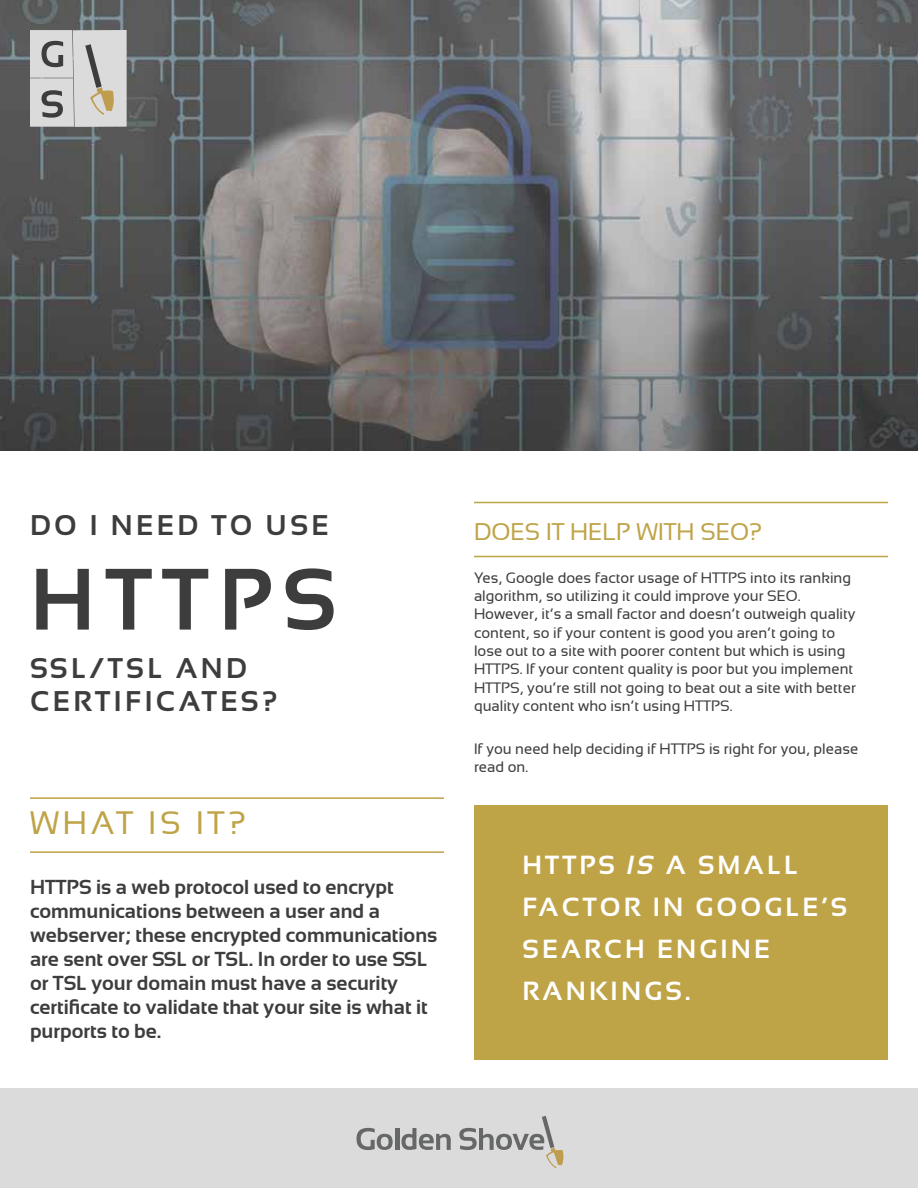
<style>
.page{position:relative;width:918px;height:1188px;background:#fff}
.page>*{position:absolute;margin:0;border:0;box-sizing:border-box;transform-origin:0 0}
.t1{font:700 87px "Sansation";letter-spacing:.12em;color:#3d3d3d}
.t2{font:32.25px "Sansation";letter-spacing:.12em;color:#bfa347}
.t3{font:700 28.5px/33px "Sansation";letter-spacing:.12em;color:#3d3d3d}
.t4{font:700 26.25px/42px "Sansation";letter-spacing:.12em;color:#fff}
.t5{font:24px "Sansation";color:#bfa347}
.t6{font:700 20.25px/24px "Sansation";color:#3d3d3d}
.t7{font:15px/18.3px "Sansation";color:#3d3d3d}
.s1{font-style:italic}
</style>
<div class="page">
<img style="left:0;top:0;width:918px;height:451px">
<svg style="left:30px;top:30px;width:97px;height:97px;background:#cac9c6"></svg>
<hr style="left:474px;top:502px;width:414px;height:1px;background:#bfa347">
<hr style="left:30px;top:797px;width:414px;height:2px;background:#bfa347">
<hr style="left:474px;top:556px;width:414px;height:1px;background:#bfa347">
<hr style="left:30px;top:851px;width:414px;height:2px;background:#bfa347">
<div style="left:0;top:1088px;width:918px;height:100px;background:#dbdbdb"></div>
<svg style="left:356px;top:1128px;width:37px;height:22px"></svg>
<hr style="left:395px;top:1128px;width:4px;height:22px;background:#666767">
<svg style="left:401px;top:1128px;width:50px;height:22px"></svg>
<svg style="left:459px;top:1116px;width:105px;height:52px"></svg>
<div style="left:474px;top:806px;width:413px;height:254px;background:#bfa347"></div>
<h3 class="t3" style="left:30px;top:509px;width:300px">DO I NEED TO USE</h3>
<h1 class="t1" style="left:30px;top:551px;width:308px">HTTPS</h1>
<h3 class="t3" style="left:30px;top:651px;width:249px">SSL/TSL AND<br>CERTIFICATES?</h3>
<h2 class="t2" style="left:30px;top:805px;width:218px">WHAT IS IT?</h2>
<p class="t6" style="left:30px;top:875px;width:409px">HTTPS is a web protocol used to encrypt communications between a user and a webserver; these encrypted communications are sent over SSL or TSL. In order to use SSL or TSL your domain must have a security certificate to validate that your site is what it purports to be.</p>
<h3 class="t5" style="left:474px;top:519px;width:290px">DOES IT HELP WITH SEO?</h3>
<p class="t7" style="left:474px;top:568px;width:383px">Yes, Google does factor usage of HTTPS into its ranking algorithm, so utilizing it could improve your SEO.<br>However, it’s a small factor and doesn’t outweigh quality content, so if your content is good you aren’t going to lose out to a site with poorer content but which is using HTTPS. If your content quality is poor but you implement HTTPS, you’re still not going to beat out a site with better quality content who isn’t using HTTPS.</p>
<p class="t7" style="left:474px;top:739px;width:386px">If you need help deciding if HTTPS is right for you, please read on.</p>
<h3 class="t4" style="left:522px;top:844px;width:326px">HTTPS <span class="s1">IS</span> A SMALL<br>FACTOR IN GOOGLE’S<br>SEARCH ENGINE<br>RANKINGS.</h3>
</div>
